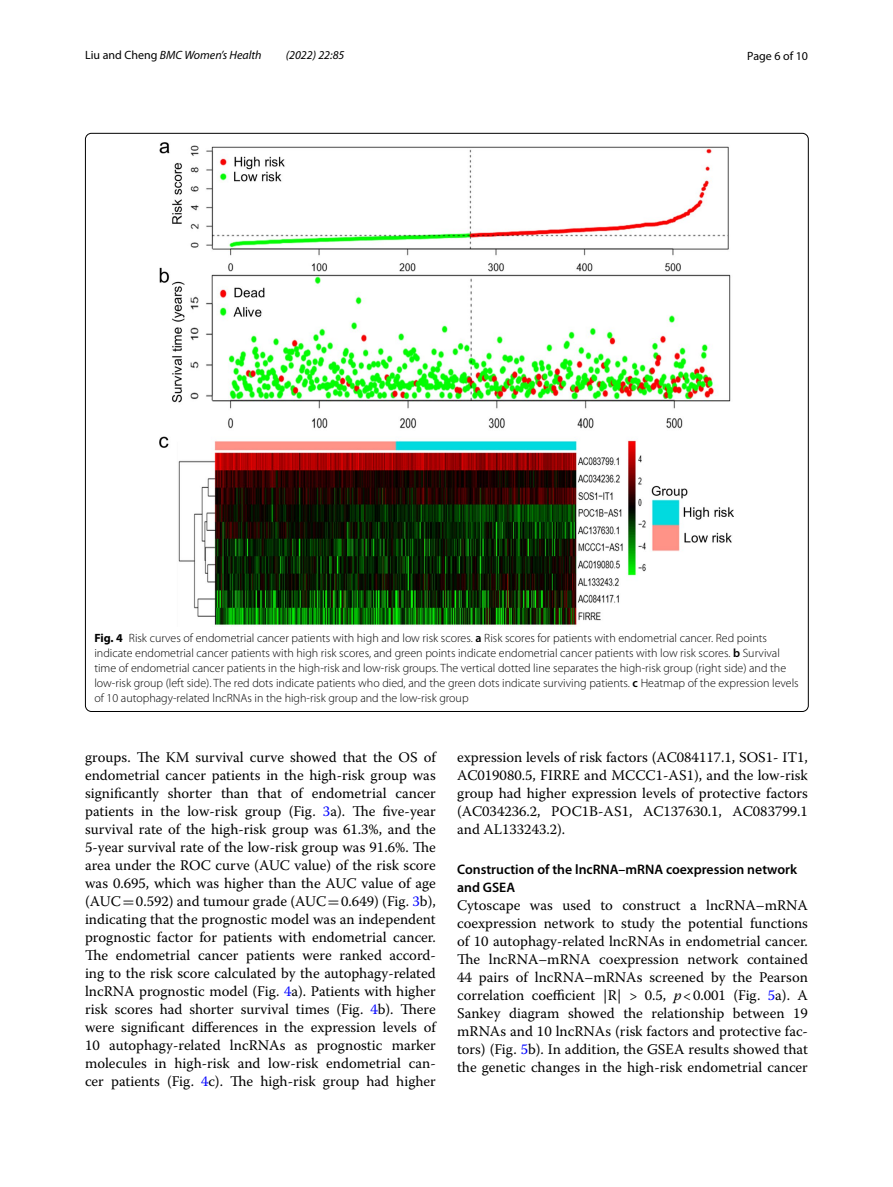
<style>
.page{position:relative;width:893px;height:1187px;background:#fff}
.page>*{position:absolute;margin:0;border:0;box-sizing:border-box;transform-origin:0 0}
.t1{font:14.7px/18px "Warnock Pro";color:#000;text-align:justify}
.t2{font:600 13.8px/18px "Myriad Pro";color:#000}
.t3{font:300 12px/15px "Myriad Pro";color:#000}
.t4{font:italic 12px "Myriad Pro";color:#000}
.t5{font:12px "Myriad Pro";color:#000}
.s1{font-style:normal}
.s2{font-weight:700}
.s3{font-weight:600}
.s4{color:#00f}
.s5{font-family:"MTSY"}
.s6{font-style:italic}
</style>
<div class="page">
<img style="left:160px;top:142px;width:574px;height:484px">
<p class="t4" style="left:85px;top:48px;width:178px"><span class="s1">Liu and Cheng</span> BMC Women’s Health</p>
<p class="t4" style="left:286px;top:48px;width:60px">(2022) 22:85</p>
<p class="t5" style="left:747px;top:48px;width:62px">Page 6 of 10</p>
<p class="t3" style="left:94px;top:630px;width:706px"><span class="s2">Fig. 4</span> Risk curves of endometrial cancer patients with high and low risk scores. <span class="s3">a</span> Risk scores for patients with endometrial cancer. Red points indicate endometrial cancer patients with high risk scores, and green points indicate endometrial cancer patients with low risk scores. <span class="s3">b</span> Survival time of endometrial cancer patients in the high-risk and low-risk groups. The vertical dotted line separates the high-risk group (right side) and the low-risk group (left side). The red dots indicate patients who died, and the green dots indicate surviving patients. <span class="s3">c</span> Heatmap of the expression levels of 10 autophagy-related lncRNAs in the high-risk group and the low-risk group</p>
<p class="t1" style="left:85px;top:747px;width:352px">groups. The KM survival curve showed that the OS of endometrial cancer patients in the high-risk group was significantly shorter than that of endometrial cancer patients in the low-risk group (Fig. <span class="s4">3</span>a). The five-year survival rate of the high-risk group was 61.3%, and the 5-year survival rate of the low-risk group was 91.6%. The area under the ROC curve (AUC value) of the risk score was 0.695, which was higher than the AUC value of age (AUC<span class="s5">=</span>0.592) and tumour grade (AUC<span class="s5">=</span>0.649) (Fig. <span class="s4">3</span>b), indicating that the prognostic model was an independent prognostic factor for patients with endometrial cancer.<br>The endometrial cancer patients were ranked accord&shy;ing to the risk score calculated by the autophagy-related lncRNA prognostic model (Fig. <span class="s4">4</span>a). Patients with higher risk scores had shorter survival times (Fig. <span class="s4">4</span>b). There were significant differences in the expression levels of 10 autophagy-related lncRNAs as prognostic marker molecules in high-risk and low-risk endometrial can&shy;cer patients (Fig. <span class="s4">4</span>c). The high-risk group had higher</p>
<p class="t1" style="left:457px;top:747px;width:352px">expression levels of risk factors (AC084117.1, SOS1- IT1, AC019080.5, FIRRE and MCCC1-AS1), and the low-risk group had higher expression levels of protective factors (AC034236.2, POC1B-AS1, AC137630.1, AC083799.1 and AL133243.2).</p>
<p class="t2" style="left:457px;top:859px;width:342px">Construction of the lncRNA–mRNA coexpression network and GSEA</p>
<p class="t1" style="left:457px;top:895px;width:352px">Cytoscape was used to construct a lncRNA–mRNA coexpression network to study the potential functions of 10 autophagy-related lncRNAs in endometrial cancer.<br>The lncRNA–mRNA coexpression network contained 44 pairs of lncRNA–mRNAs screened by the Pearson correlation coefficient |R| &gt; 0.5, <span class="s6">p</span>&lt;0.001 (Fig. <span class="s4">5</span>a). A Sankey diagram showed the relationship between 19 mRNAs and 10 lncRNAs (risk factors and protective fac&shy;tors) (Fig. <span class="s4">5</span>b). In addition, the GSEA results showed that the genetic changes in the high-risk endometrial cancer</p>
</div>
